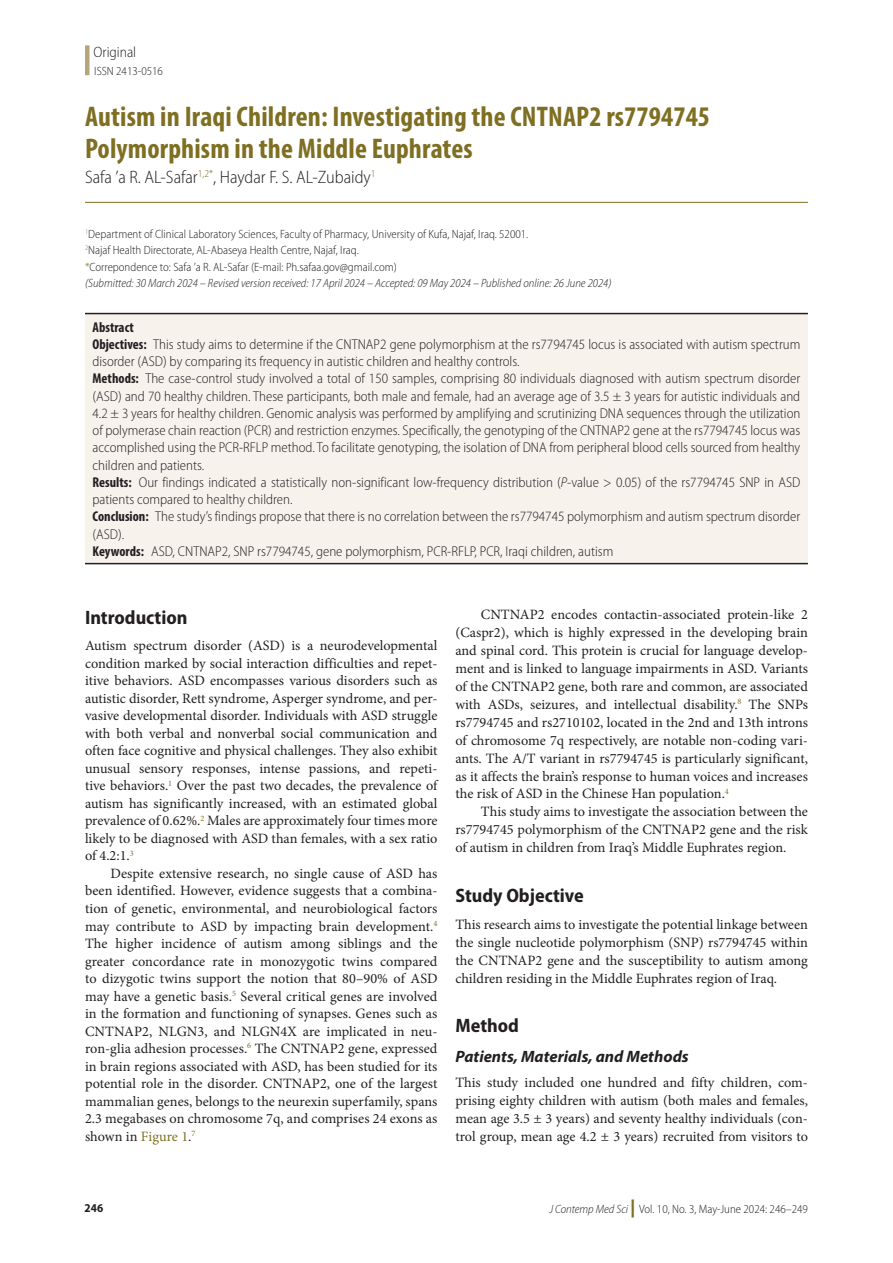
<style>
.page{position:relative;width:893px;height:1263px;background:#fff}
.page>*{position:absolute;margin:0;border:0;box-sizing:border-box;transform-origin:0 0}
.Article_Title{font:700 condensed 28.5px/31.5px "Myriad Pro";letter-spacing:.005em;color:#7e6f22}
.t1{font:700 semi-condensed 19.5px "Myriad Pro";color:#231f20}
.Author{font:300 semi-condensed 18px "Myriad Pro";color:#231f20}
.H2_Stack{font:italic 700 16.5px "Myriad Pro";color:#231f20}
.t2{font:300 semi-condensed 15px "Myriad Pro";color:#231f20}
.Tx{font:14.25px/17.5px "Minion Pro";color:#231f20;text-align:justify}
.Abstract_Tx{font:300 semi-condensed 14.25px/17.2px "Myriad Pro";color:#231f20}
.Txf{font:14.25px/17.5px "Minion Pro";color:#231f20;text-align:justify}
.Abstract_Tx-2{font:700 condensed 14.25px "Myriad Pro";color:#231f20}
.Author_Aff{font:300 semi-condensed 12px "Myriad Pro";color:#231f20}
.Author_Aff-2{font:italic 300 semi-condensed 12px "Myriad Pro";color:#231f20}
.t3{font:700 semi-condensed 12px "Myriad Pro";color:#231f20}
.s1{color:#7e6f22}
.s2{font-weight:700;font-stretch:condensed}
.s3{font-style:italic}
.s4{font-weight:900;font-stretch:normal;font-size:18px;color:#7e6f22}
</style>
<div class="page">
<div style="left:85px;top:45px;width:5px;height:30px;background:#b4a678"></div>
<hr style="left:85px;top:202px;width:723px;height:1px;background:#7e6f22">
<div style="left:85px;top:313px;width:723px;height:250px;background:#f7f2ec"></div>
<hr style="left:85px;top:313px;width:723px;height:1px;background:#231f20">
<hr style="left:85px;top:563px;width:723px;height:1px;background:#231f20">
<p class="t2" style="left:94px;top:43px;width:44px">Original</p>
<p class="Author_Aff" style="left:94px;top:63px;width:70px">ISSN 2413-0516</p>
<p class="Article_Title" style="left:85px;top:100px;width:627px">Autism in Iraqi Children: Investigating the CNTNAP2 rs7794745<br>Polymorphism in the Middle Euphrates</p>
<p class="Author" style="left:85px;top:166px;width:292px">Safa ’a R. AL-Safar<sup>1,2*</sup>, Haydar F. S. AL-Zubaidy<sup>1</sup></p>
<p class="Author_Aff" style="left:85px;top:227px;width:445px"><sup>1</sup>Department of Clinical Laboratory Sciences, Faculty of Pharmacy, University of Kufa, Najaf, Iraq. 52001.</p>
<p class="Author_Aff" style="left:85px;top:243px;width:275px"><sup>2</sup>Najaf Health Directorate, AL-Abaseya Health Centre, Najaf, Iraq.</p>
<p class="Author_Aff" style="left:85px;top:259px;width:313px"><span class="s1">*</span>Correpondence to: Safa ’a R. AL-Safar (E-mail: Ph.safaa.gov@gmail.com)</p>
<p class="Author_Aff-2" style="left:85px;top:276px;width:528px">(Submitted: 30 March 2024 – Revised version received: 17 April 2024 – Accepted: 09 May 2024 – Published online: 26 June 2024)</p>
<p class="Abstract_Tx-2" style="left:93px;top:318px;width:43px">Abstract</p>
<p class="Abstract_Tx" style="left:93px;top:335px;width:709px"><span class="s2">Objectives:</span> This study aims to determine if the CNTNAP2 gene polymorphism at the rs7794745 locus is associated with autism spectrum disorder (ASD) by comparing its frequency in autistic children and healthy controls.</p>
<p class="Abstract_Tx" style="left:93px;top:370px;width:709px;text-align:justify"><span class="s2">Methods:</span> The case-control study involved a total of 150 samples, comprising 80 individuals diagnosed with autism spectrum disorder (ASD) and 70 healthy children. These participants, both male and female, had an average age of 3.5 ± 3 years for autistic individuals and 4.2 ± 3 years for healthy children. Genomic analysis was performed by amplifying and scrutinizing DNA sequences through the utilization of polymerase chain reaction (PCR) and restriction enzymes. Specifically, the genotyping of the CNTNAP2 gene at the rs7794745 locus was accomplished using the PCR-RFLP method. To facilitate genotyping, the isolation of DNA from peripheral blood cells sourced from healthy children and patients.</p>
<p class="Abstract_Tx" style="left:93px;top:473px;width:709px"><span class="s2">Results:</span> Our findings indicated a statistically non-significant low-frequency distribution (<span class="s3">P</span>-value &gt; 0.05) of the rs7794745 SNP in ASD patients compared to healthy children.</p>
<p class="Abstract_Tx" style="left:93px;top:508px;width:709px"><span class="s2">Conclusion:</span> The study’s findings propose that there is no correlation between the rs7794745 polymorphism and autism spectrum disorder (ASD).</p>
<p class="Abstract_Tx" style="left:93px;top:542px;width:522px"><span class="s2">Keywords:</span> ASD, CNTNAP2, SNP rs7794745, gene polymorphism, PCR-RFLP, PCR, Iraqi children, autism</p>
<h1 class="t1" style="left:85px;top:606px;width:104px">Introduction</h1>
<p class="Txf" style="left:85px;top:637px;width:354px">Autism spectrum disorder (ASD) is a neurodevelopmental condition marked by social interaction difficulties and repet&shy;itive behaviors. ASD encompasses various disorders such as autistic disorder, Rett syndrome, Asperger syndrome, and per&shy;vasive developmental disorder. Individuals with ASD struggle with both verbal and nonverbal social communication and often face cognitive and physical challenges. They also exhibit unusual sensory responses, intense passions, and repeti&shy;tive behaviors.<sup>1</sup> Over the past two decades, the prevalence of autism has significantly increased, with an estimated global prevalence of 0.62%.<sup>2</sup> Males are approximately four times more likely to be diagnosed with ASD than females, with a sex ratio of 4.2:1.<sup>3</sup></p>
<p class="Tx" style="left:85px;top:865px;width:354px;text-indent:26px">Despite extensive research, no single cause of ASD has been identified. However, evidence suggests that a combina&shy;tion of genetic, environmental, and neurobiological factors may contribute to ASD by impacting brain development.<sup>4<br></sup>The higher incidence of autism among siblings and the greater concordance rate in monozygotic twins compared to dizygotic twins support the notion that 80–90% of ASD may have a genetic basis.<sup>5</sup> Several critical genes are involved in the formation and functioning of synapses. Genes such as CNTNAP2, NLGN3, and NLGN4X are implicated in neu&shy;ron-glia adhesion processes.<sup>6</sup> The CNTNAP2 gene, expressed in brain regions associated with ASD, has been studied for its potential role in the disorder. CNTNAP2, one of the largest mammalian genes, belongs to the neurexin superfamily, spans 2.3 megabases on chromosome 7q, and comprises 24 exons as shown in <span class="s1">Figure 1</span>.<sup>7</sup></p>
<p class="Tx" style="left:455px;top:606px;width:354px;line-height:18px;text-indent:26px">CNTNAP2 encodes contactin-associated protein-like 2 (Caspr2), which is highly expressed in the developing brain and spinal cord. This protein is crucial for language develop&shy;ment and is linked to language impairments in ASD. Variants of the CNTNAP2 gene, both rare and common, are associated with ASDs, seizures, and intellectual disability.<sup>8</sup> The SNPs rs7794745 and rs2710102, located in the 2nd and 13th introns of chromosome 7q respectively, are notable non-coding vari&shy;ants. The A/T variant in rs7794745 is particularly significant, as it affects the brain’s response to human voices and increases the risk of ASD in the Chinese Han population.<sup>4</sup></p>
<p class="Tx" style="left:455px;top:803px;width:354px;line-height:18px;text-indent:26px">This study aims to investigate the association between the rs7794745 polymorphism of the CNTNAP2 gene and the risk of autism in children from Iraq’s Middle Euphrates region.</p>
<h1 class="t1" style="left:455px;top:884px;width:130px">Study Objective</h1>
<p class="Txf" style="left:455px;top:915px;width:354px;line-height:18px">This research aims to investigate the potential linkage between the single nucleotide polymorphism (SNP) rs7794745 within the CNTNAP2 gene and the susceptibility to autism among children residing in the Middle Euphrates region of Iraq.</p>
<h1 class="t1" style="left:455px;top:1015px;width:65px">Method</h1>
<p class="H2_Stack" style="left:455px;top:1045px;width:235px">Patients, Materials, and Methods</p>
<p class="Txf" style="left:455px;top:1073px;width:354px;line-height:18px">This study included one hundred and fifty children, com&shy;prising eighty children with autism (both males and females, mean age 3.5 ± 3 years) and seventy healthy individuals (con&shy;trol group, mean age 4.2 ± 3 years) recruited from visitors to</p>
<p class="t3" style="left:85px;top:1202px;width:20px">246</p>
<p class="Author_Aff" style="left:549px;top:1201px;width:260px"><span class="s3">J Contemp Med Sci</span> <span class="s4">|</span> Vol. 10, No. 3, May-June 2024: 246–249</p>
</div>
